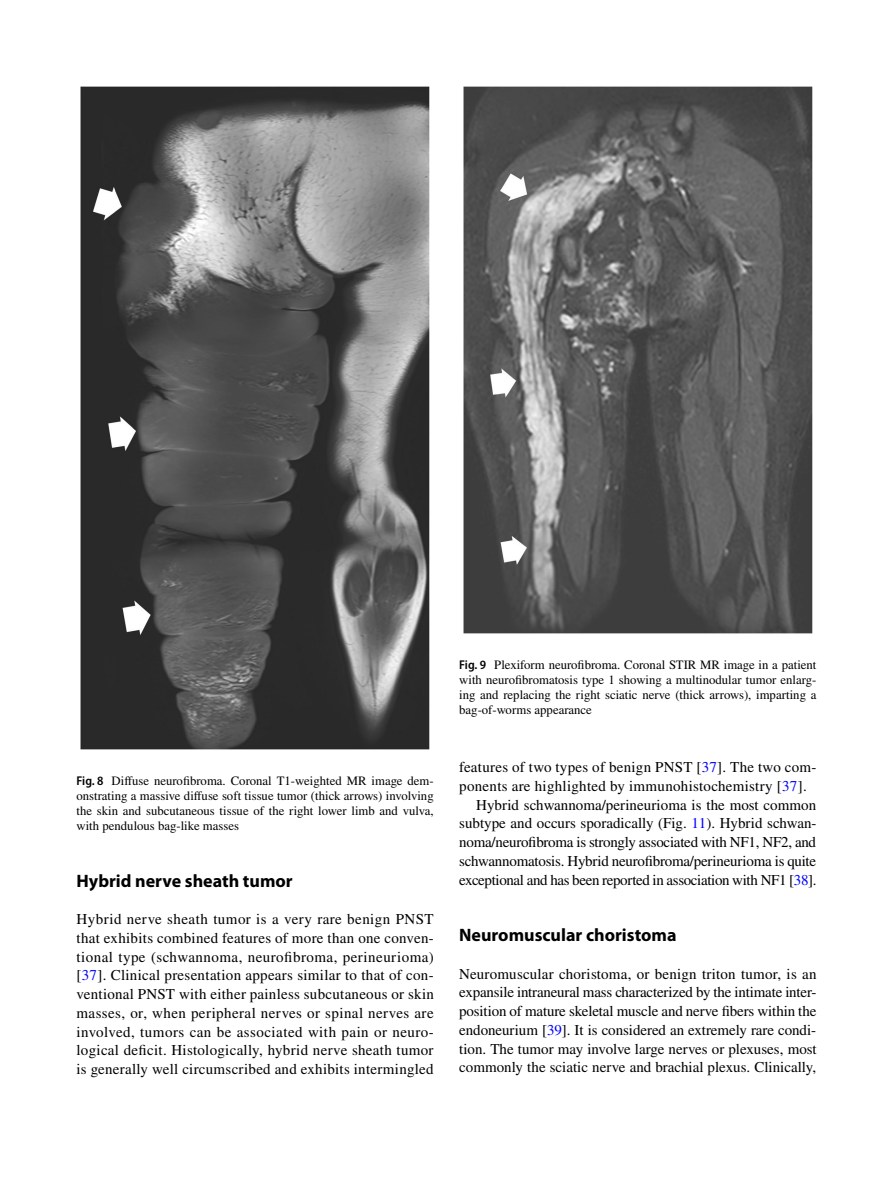
<style>
.page{position:relative;width:893px;height:1187px;background:#fff}
.page>*{position:absolute;margin:0;border:0;box-sizing:border-box;transform-origin:0 0}
.t1{font:700 18px "Myriad Pro";color:#000}
.t2{font:15px/18.8px "STIX";color:#000;text-align:justify}
.t3{font:15px "STIX";letter-spacing:.02em;color:#000}
.t4{font:15px "STIX";letter-spacing:-.025em;color:#000}
.t5{font:12.75px/15px "STIX";color:#000;text-align:justify}
.s1{font-family:"Myriad Pro";font-weight:600;font-stretch:semi-condensed}
.s2{color:#00f}
</style>
<div class="page">
<img style="left:81px;top:87px;width:348px;height:662px">
<div style="left:459px;top:87px;width:357px;height:546px;background:linear-gradient(to bottom,#fff,#fff)"></div>
<img style="left:463px;top:87px;width:349px;height:546px">
<p class="t5" style="left:77px;top:773px;width:359px"><span class="s1">Fig. 8</span> Diffuse neurofibroma. Coronal T1-weighted MR image dem&shy;onstrating a massive diffuse soft tissue tumor (thick arrows) involving the skin and subcutaneous tissue of the right lower limb and vulva, with pendulous bag-like masses</p>
<p class="t1" style="left:77px;top:868px;width:218px">Hybrid nerve sheath tumor</p>
<p class="t2" style="left:77px;top:910px;width:359px">Hybrid nerve sheath tumor is a very rare benign PNST that exhibits combined features of more than one conven&shy;tional type (schwannoma, neurofibroma, perineurioma) [<span class="s2">37</span>]. Clinical presentation appears similar to that of con&shy;ventional PNST with either painless subcutaneous or skin masses, or, when peripheral nerves or spinal nerves are involved, tumors can be associated with pain or neuro&shy;logical deficit. Histologically, hybrid nerve sheath tumor is generally well circumscribed and exhibits intermingled</p>
<p class="t5" style="left:459px;top:658px;width:359px"><span class="s1">Fig. 9</span> Plexiform neurofibroma. Coronal STIR MR image in a patient with neurofibromatosis type 1 showing a multinodular tumor enlarg&shy;ing and replacing the right sciatic nerve (thick arrows), imparting a bag-of-worms appearance</p>
<p class="t3" style="left:459px;top:756px;width:359px">features of two types of benign PNST [<span class="s2">37</span>]. The two com-</p>
<p class="t3" style="left:459px;top:775px;width:349px">ponents are highlighted by immunohistochemistry [<span class="s2">37</span>].</p>
<p class="t2" style="left:476px;top:796px;width:341px">Hybrid schwannoma/perineurioma is the most common</p>
<p class="t2" style="left:459px;top:815px;width:359px">subtype and occurs sporadically (Fig. <span class="s2">11</span>). Hybrid schwan-</p>
<p class="t2" style="left:459px;top:833px;width:358px">noma/neurofibroma is strongly associated with NF1, NF2, and</p>
<p class="t2" style="left:459px;top:852px;width:358px">schwannomatosis. Hybrid neurofibroma/perineurioma is quite</p>
<p class="t4" style="left:459px;top:869px;width:359px">exceptional and has been reported in association with NF1 [<span class="s2">38</span>].</p>
<p class="t1" style="left:459px;top:923px;width:219px">Neuromuscular choristoma</p>
<p class="t2" style="left:459px;top:965px;width:359px">Neuromuscular choristoma, or benign triton tumor, is an expansile intraneural mass characterized by the intimate inter&shy;position of mature skeletal muscle and nerve fibers within the endoneurium [<span class="s2">39</span>]. It is considered an extremely rare condi&shy;tion. The tumor may involve large nerves or plexuses, most commonly the sciatic nerve and brachial plexus. Clinically,</p>
</div>
